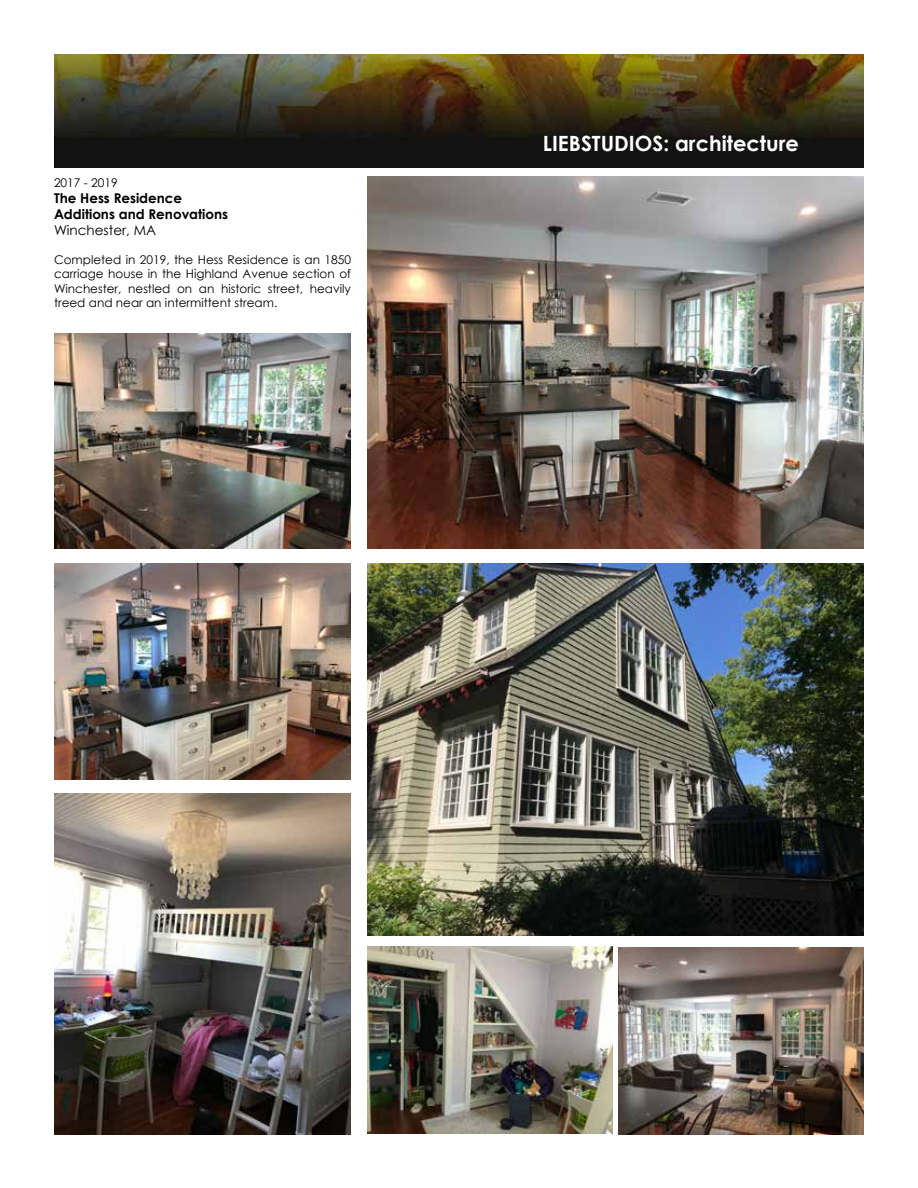
<style>
.page{position:relative;width:918px;height:1188px;background:#fff}
.page>*{position:absolute;margin:0;border:0;box-sizing:border-box;transform-origin:0 0}
.t1{font:700 21px "Century Gothic";color:#fff}
.t2{font:700 13.5px/16.2px "Century Gothic";color:#000}
.t3{font:13.5px "Century Gothic";color:#000}
.t4{font:12px/14.4px "Century Gothic";color:#000;text-align:justify}
</style>
<div class="page">
<img style="left:54px;top:54px;width:810px;height:113px">
<img style="left:367px;top:176px;width:497px;height:373px">
<img style="left:54px;top:333px;width:297px;height:216px">
<img style="left:54px;top:794px;width:297px;height:340px">
<img style="left:367px;top:947px;width:245px;height:187px">
<img style="left:367px;top:563px;width:497px;height:373px">
<img style="left:54px;top:563px;width:297px;height:216px">
<img style="left:619px;top:947px;width:245px;height:187px">
<p class="t4" style="left:54px;top:175px;width:65px">2017 - 2019</p>
<p class="t2" style="left:54px;top:189px;width:176px">The Hess Residence<br>Additions and Renovations</p>
<p class="t3" style="left:54px;top:221px;width:104px">Winchester, MA</p>
<p class="t4" style="left:54px;top:252px;width:299px">Completed in 2019, the Hess Residence is an 1850 carriage house in the Highland Avenue section of Winchester, nestled on an historic street, heavily treed and near an intermittent stream.</p>
<h1 class="t1" style="left:543px;top:127px;width:258px">LIEBSTUDIOS: architecture</h1>
</div>
